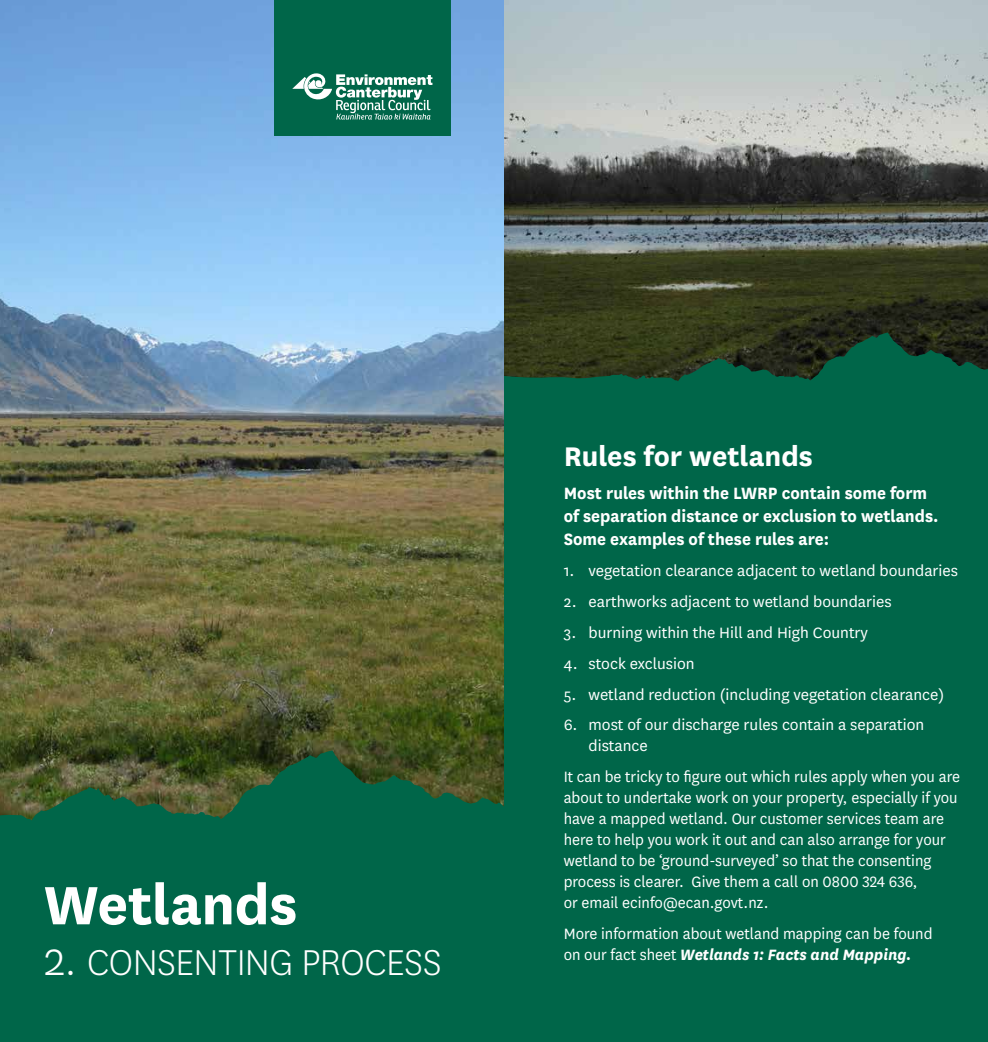
<style>
.page{position:relative;width:988px;height:1042px;background:#fff}
.page>*{position:absolute;margin:0;border:0;box-sizing:border-box;transform-origin:0 0}
.t1{font:700 63px "National";letter-spacing:-.005em;color:#fff}
.t2{font:300 42px "National";letter-spacing:-.01em;color:#fff;scale:.95 1}
.t3{font:700 31.5px "National";color:#fff}
.t4{font:700 19.07px/22.9px "National";color:#fff;scale:.96 1}
.t5{font:17.5px/21px "National";color:#fff;scale:.96 1}
.t6{font:17.5px/21px "National";color:#fff}
.s1{font-size:52.5px}
.s2{font-weight:700;font-style:italic}
</style>
<div class="page">
<img style="left:0;top:0;width:504px;height:750px">
<svg style="left:0;top:750px;width:504px;height:292px;background:#0b6243"></svg>
<div style="left:274px;top:0;width:177px;height:136px;background:#006649"></div>
<svg style="left:292px;top:73px;width:140px;height:47px"></svg>
<img style="left:504px;top:0;width:483px;height:332px">
<svg style="left:504px;top:332px;width:483px;height:92px;background:#105136"></svg>
<div style="left:504px;top:424px;width:483px;height:618px;background:#006649"></div>
<h1 class="t1" style="left:44px;top:860px;width:255px">Wetlands</h1>
<h2 class="t2" style="left:44px;top:936px;width:420px"><span class="s1">2.</span> CONSENTING PROCESS</h2>
<h3 class="t3" style="left:563px;top:434px;width:251px">Rules for wetlands</h3>
<p class="t4" style="left:563px;top:480px;width:392px">Most rules within the LWRP contain some form of separation distance or exclusion to wetlands.<br>Some examples of these rules are:</p>
<p class="t6" style="left:563px;top:559px;width:396px">1. vegetation clearance adjacent to wetland boundaries</p>
<p class="t6" style="left:563px;top:590px;width:329px">2. earthworks adjacent to wetland boundaries</p>
<p class="t6" style="left:563px;top:621px;width:306px">3. burning within the Hill and High Country</p>
<p class="t6" style="left:563px;top:652px;width:132px">4. stock exclusion</p>
<p class="t6" style="left:563px;top:683px;width:382px">5. wetland reduction (including vegetation clearance)</p>
<p class="t6" style="left:588px;top:714px;width:337px;text-indent:-25px">6. most of our discharge rules contain a separation distance</p>
<p class="t5" style="left:563px;top:766px;width:414px">It can be tricky to figure out which rules apply when you are about to undertake work on your property, especially if you have a mapped wetland. Our customer services team are here to help you work it out and can also arrange for your wetland to be ‘ground-surveyed’ so that the consenting process is clearer. Give them a call on 0800 324 636,<br>or email ecinfo@ecan.govt.nz.</p>
<p class="t5" style="left:563px;top:922px;width:385px">More information about wetland mapping can be found on our fact sheet <span class="s2">Wetlands 1: Facts and Mapping.</span></p>
</div>
